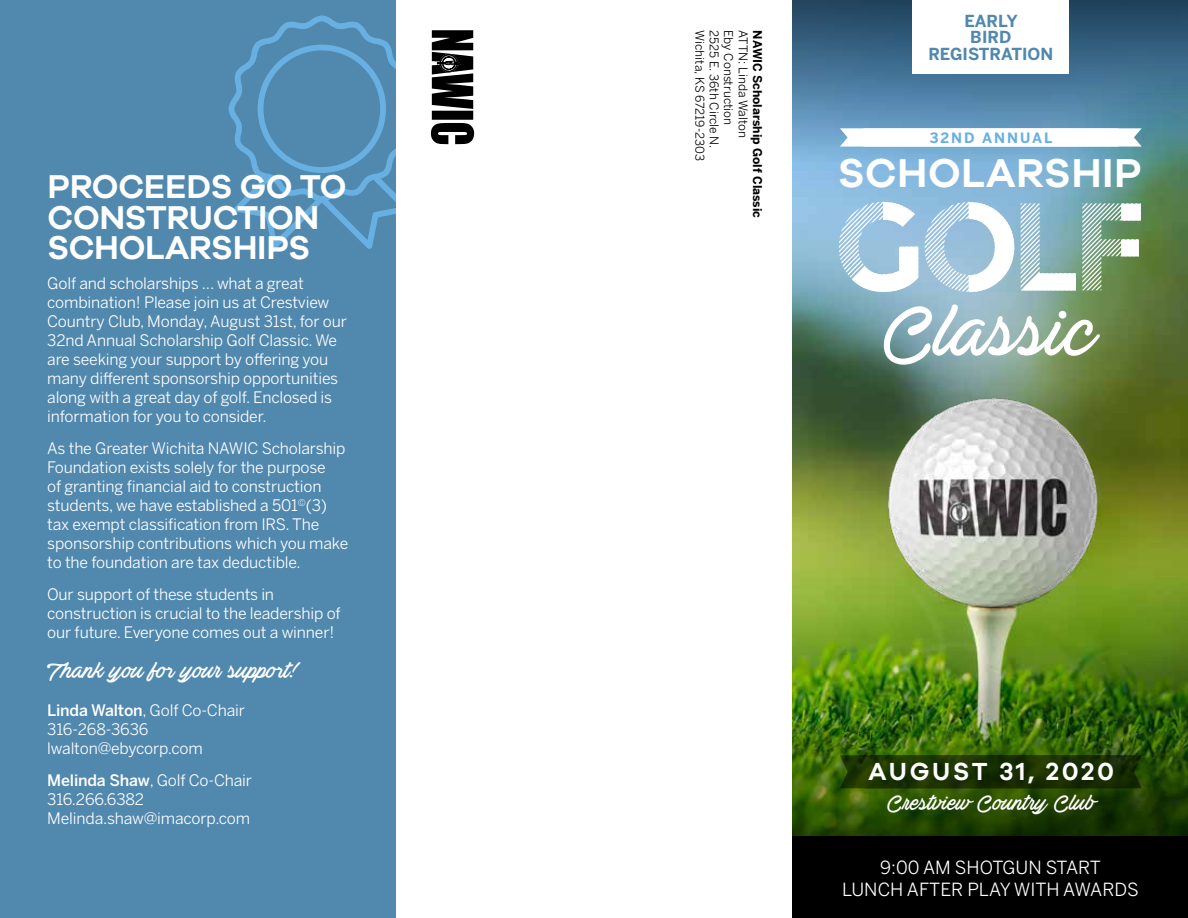
<style>
.page{position:relative;width:1188px;height:918px;background:#fff}
.page>*{position:absolute;margin:0;border:0;box-sizing:border-box;transform-origin:0 0}
.t1{font:124.35px "Bank Nue Lined";color:#fff}
.t2{font:82.05px "Actonia Hand PERSONALUSE";color:#fff}
.t3{font:600 41.55px "Galano Grotesque";letter-spacing:.01em;color:#fff}
.t4{font:600 34.05px/30.6px "Galano Grotesque";letter-spacing:-.01em;color:#fff}
.t5{font:25.5px "Actonia Hand PERSONALUSE";letter-spacing:-.01em;color:#fff}
.t6{font:600 25.5px "Galano Grotesque";letter-spacing:.1em;color:#fff}
.t7{font:24.3px "Actonia Hand PERSONALUSE";color:#fff}
.t8{font:18px/21.6px "Benton Sans";color:#fff;text-align:center}
.t9{font:700 16.5px/16.5px "Benton Sans";color:#5188ae;text-align:center}
.t10{font:15.75px/18.9px "Benton Sans";letter-spacing:-.01em;color:#fff}
.t11{font:700 14.1px "Benton Sans";letter-spacing:.14em;color:#68b0e2}
.t12{font:12px "Benton Sans";color:#000}
.t13{font:700 12px "Benton Sans";color:#000}
.s1{font-weight:500}
</style>
<div class="page">
<div style="left:0;top:0;width:396px;height:917px;background:#5188ae"></div>
<img style="left:793px;top:161px;width:395px;height:719px">
<svg style="left:792px;top:0;width:396px;height:161px;background:#4a7a9a"></svg>
<img style="left:792px;top:644px;width:396px;height:193px">
<svg style="left:840px;top:128px;width:302px;height:19px"></svg>
<svg style="left:840px;top:755px;width:302px;height:33px;background:#1b3102"></svg>
<div style="left:912px;top:0;width:157px;height:73px;background:#fff"></div>
<div style="left:792px;top:837px;width:395px;height:81px;background:#000"></div>
<svg style="left:228px;top:15px;width:168px;height:234px"></svg>
<img style="left:885px;top:381px;width:239px;height:245px">
<svg style="left:431px;top:30px;width:43px;height:115px"></svg>
<h3 class="t4" style="left:47px;top:170px;width:301px">PROCEEDS GO TO<br>CONSTRUCTION<br>SCHOLARSHIPS</h3>
<p class="t10" style="left:47px;top:274px;width:301px">Golf and scholarships ... what a great combination! Please join us at Crestview Country Club, Monday, August 31st, for our 32nd Annual Scholarship Golf Classic. We are seeking your support by offering you many different sponsorship opportunities along with a great day of golf. Enclosed is information for you to consider.</p>
<p class="t10" style="left:47px;top:439px;width:303px">As the Greater Wichita NAWIC Scholarship Foundation exists solely for the purpose<br>of granting financial aid to construction students, we have established a 501<sup>©</sup>(3) tax exempt classification from IRS. The sponsorship contributions which you make to the foundation are tax deductible.</p>
<p class="t10" style="left:47px;top:585px;width:295px">Our support of these students in construction is crucial to the leadership of our future. Everyone comes out a winner!</p>
<h3 class="t5" style="left:47px;top:657px;width:252px">Thank you for your support!</h3>
<p class="t10" style="left:47px;top:701px;width:199px"><span class="s1">Linda Walton</span>, Golf Co-Chair<br>316-268-3636 lwalton@ebycorp.com</p>
<p class="t10" style="left:47px;top:771px;width:206px"><span class="s1">Melinda Shaw</span>, Golf Co-Chair<br>316.266.6382<br>Melinda.shaw@imacorp.com</p>
<p class="t12" style="left:707px;top:30px;width:132px;rotate:90deg">Wichita, KS 67219-2303</p>
<p class="t12" style="left:721px;top:30px;width:120px;rotate:90deg">2525 E. 36th Circle N.</p>
<p class="t12" style="left:736px;top:30px;width:96px;rotate:90deg">Eby Construction</p>
<p class="t12" style="left:750px;top:30px;width:109px;rotate:90deg">ATTN: Linda Walton</p>
<p class="t13" style="left:765px;top:30px;width:189px;rotate:90deg">NAWIC Scholarship Golf Classic</p>
<p class="t9" style="left:928px;top:13px;width:126px">EARLY<br>BIRD<br>REGISTRATION</p>
<p class="t11" style="left:930px;top:129px;width:124px">32ND ANNUAL</p>
<h3 class="t3" style="left:838px;top:148px;width:305px">SCHOLARSHIP</h3>
<h1 class="t1" style="left:833px;top:153px;width:316px">GOLF</h1>
<h2 class="t2" style="left:884px;top:290px;width:214px">Classic</h2>
<h3 class="t6" style="left:868px;top:756px;width:247px">AUGUST 31, 2020</h3>
<h3 class="t7" style="left:887px;top:790px;width:209px">Crestview Country Club</h3>
<p class="t8" style="left:842px;top:857px;width:298px">9:00 AM SHOTGUN START<br>LUNCH AFTER PLAY WITH AWARDS</p>
</div>
